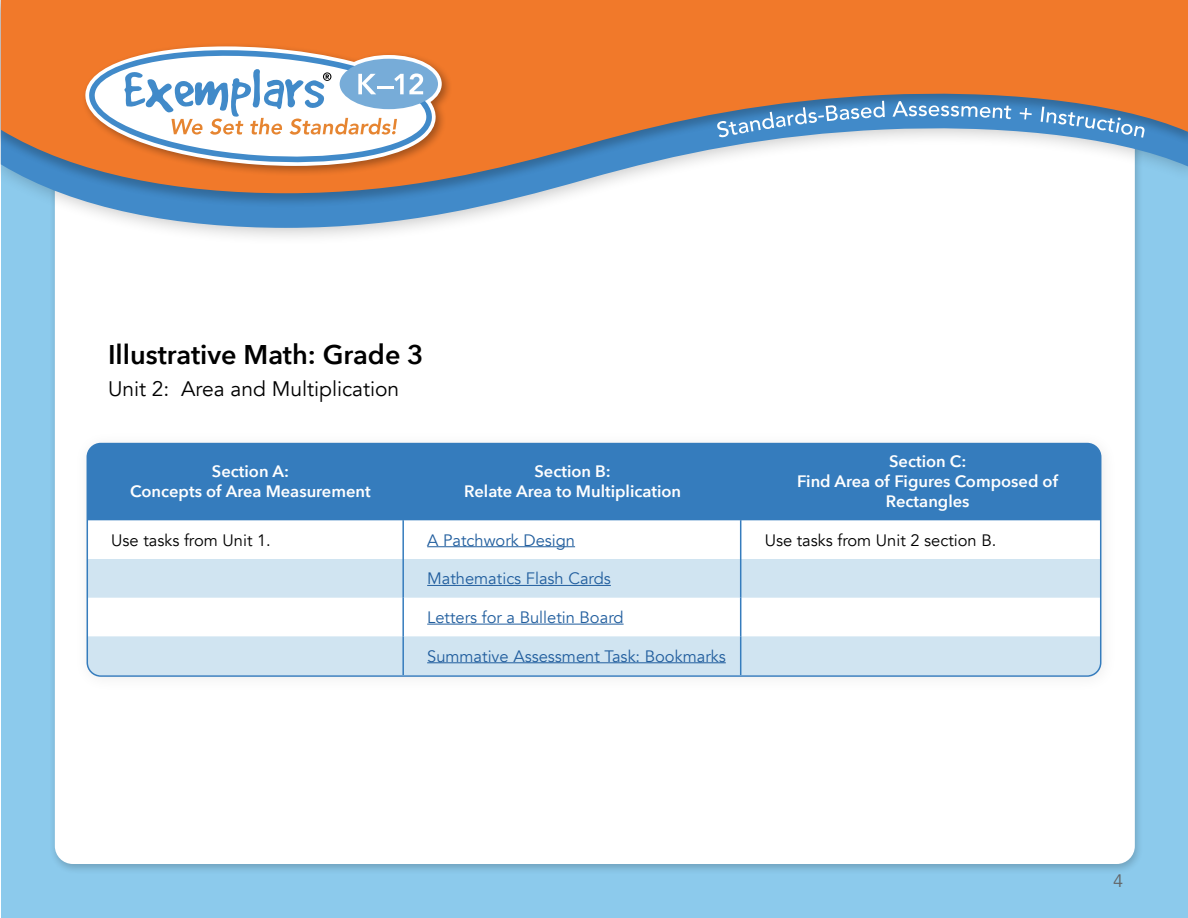
<style>
.page{position:relative;width:1188px;height:918px;background:#fff}
.page>*{position:absolute;margin:0;border:0;box-sizing:border-box;transform-origin:0 0}
.t1{font:600 27px "Avenir Next";color:#000}
.t2{font:21px "Avenir";color:#000}
.t3{font:18px "Avenir";color:#636466}
.t4{font:600 16.5px/19.8px "Avenir Next";color:#fff;text-align:center}
.t5{font:16.5px "Avenir";color:#215e9e}
.t6{font:16.5px "Avenir";color:#000}
</style>
<div class="page">
<div style="left:1px;top:0;width:1187px;height:918px;background:#8ccaec"></div>
<div style="left:48px;top:50px;width:1096px;height:825px;background:#000;opacity:.2"></div>
<div style="left:55px;top:54px;width:1080px;height:810px;background:#fff;border-radius:18px"></div>
<div style="left:0;top:0;width:1188px;height:246px;background:#000;opacity:.21"></div>
<svg style="left:1px;top:208px;width:1187px;height:20px"></svg>
<div style="left:0;top:0;width:1188px;height:208px;background:#000;opacity:.23"></div>
<svg style="left:1px;top:0;width:1187px;height:193px;fill:#f1792a"></svg>
<svg style="left:717px;top:101px;width:168px;height:36px;background:#7299be"></svg>
<svg style="left:892px;top:101px;width:119px;height:18px;background:#70a5d3"></svg>
<svg style="left:1020px;top:108px;width:12px;height:11px"></svg>
<svg style="left:1041px;top:107px;width:104px;height:31px;background:#6997c0"></svg>
<div style="left:81px;top:42px;width:371px;height:135px;background:#000;opacity:.32"></div>
<svg style="left:84px;top:45px;width:358px;height:121px"></svg>
<div style="left:87px;top:444px;width:1014px;height:76px;background:#357cbd"></div>
<svg style="left:87px;top:559px;width:1014px;height:116px;fill:#d0e4f1"></svg>
<hr style="left:402px;top:444px;width:2px;height:76px;background:#357cbd">
<hr style="left:740px;top:444px;width:1px;height:76px;background:#357cbd">
<hr style="left:402px;top:559px;width:2px;height:39px;background:#357cbd">
<hr style="left:402px;top:636px;width:2px;height:39px;background:#357cbd">
<hr style="left:740px;top:559px;width:1px;height:39px;background:#357cbd">
<hr style="left:740px;top:636px;width:1px;height:39px;background:#357cbd">
<hr style="left:402px;top:520px;width:2px;height:39px;background:#357cbd">
<hr style="left:740px;top:520px;width:1px;height:39px;background:#357cbd">
<hr style="left:402px;top:598px;width:2px;height:38px;background:#357cbd">
<hr style="left:740px;top:598px;width:1px;height:38px;background:#357cbd">
<hr style="left:427px;top:546px;width:148px;height:1px;background:#215e9e">
<hr style="left:427px;top:585px;width:184px;height:1px;background:#215e9e">
<hr style="left:427px;top:624px;width:197px;height:1px;background:#215e9e">
<hr style="left:427px;top:662px;width:299px;height:1px;background:#215e9e">
<div style="left:87px;top:443px;width:1014px;height:234px;border:2px solid #357cbd;border-radius:14px"></div>
<h1 class="t1" style="left:108px;top:331px;width:317px">Illustrative Math: Grade 3</h1>
<p class="t2" style="left:108px;top:376px;width:293px">Unit 2: Area and Multiplication</p>
<p class="t4" style="left:130px;top:461px;width:242px">Section A:<br>Concepts of Area Measurement</p>
<p class="t4" style="left:464px;top:461px;width:218px">Section B:<br>Relate Area to Multiplication</p>
<p class="t4" style="left:797px;top:451px;width:262px">Section C:<br>Find Area of Figures Composed of<br>Rectangles</p>
<p class="t6" style="left:111px;top:530px;width:161px">Use tasks from Unit 1.</p>
<p class="t5" style="left:427px;top:530px;width:149px">A Patchwork Design</p>
<p class="t6" style="left:765px;top:530px;width:233px">Use tasks from Unit 2 section B.</p>
<p class="t5" style="left:427px;top:569px;width:185px">Mathematics Flash Cards</p>
<p class="t5" style="left:427px;top:607px;width:198px">Letters for a Bulletin Board</p>
<p class="t5" style="left:427px;top:646px;width:300px">Summative Assessment Task: Bookmarks</p>
<p class="t3" style="left:1113px;top:870px;width:12px">4</p>
</div>
